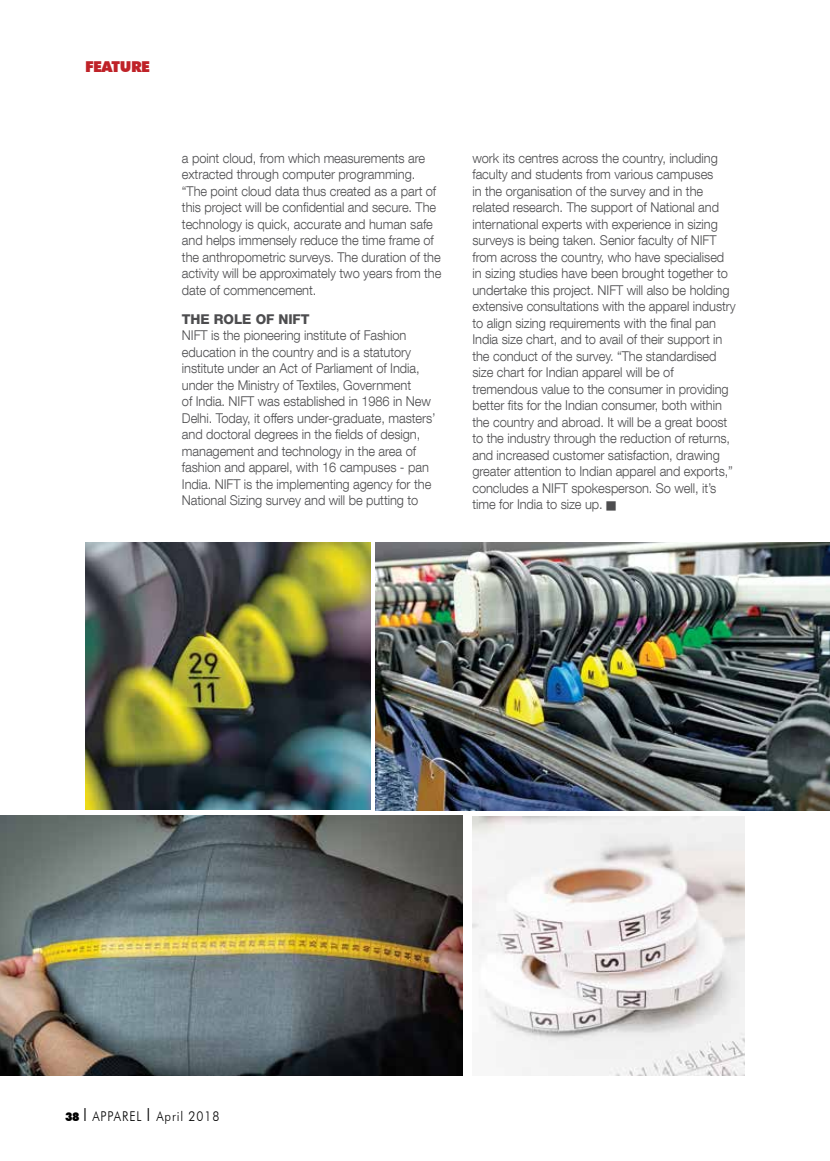
<style>
.page{position:relative;width:830px;height:1161px;background:#fff}
.page>*{position:absolute;margin:0;border:0;box-sizing:border-box;transform-origin:0 0}
.t1{font:900 15px "Futura BT";letter-spacing:-.03em;color:#bf2228}
.t2{font:300 13.5px/16.5px "Helvetica Neue LT Com";letter-spacing:-.005em;color:#4d4d4f;scale:.95 1}
.t3{font:300 13.5px "Futura BT";letter-spacing:.075em;color:#000;scale:.9 1}
.t4{font:800 13.5px "Helvetica Neue LT Com";letter-spacing:-.005em;color:#4d4d4f}
.s1{font-weight:900;font-size:12px}
.s2{font-size:18px}
</style>
<div class="page">
<img style="left:472px;top:816px;width:272px;height:260px">
<img style="left:85px;top:542px;width:285px;height:267px">
<img style="left:0;top:815px;width:462px;height:261px">
<img style="left:375px;top:542px;width:454px;height:268px">
<p class="t1" style="left:85px;top:58px;width:66px">FEATURE</p>
<p class="t2" style="left:182px;top:149px;width:274px">a point cloud, from which measurements are extracted through computer programming. “The point cloud data thus created as a part of this project will be confidential and secure. The technology is quick, accurate and human safe and helps immensely reduce the time frame of the anthropometric surveys. The duration of the activity will be approximately two years from the date of commencement.</p>
<p class="t4" style="left:182px;top:311px;width:129px">THE ROLE OF NIFT</p>
<p class="t2" style="left:182px;top:327px;width:268px">NIFT is the pioneering institute of Fashion education in the country and is a statutory institute under an Act of Parliament of India, under the Ministry of Textiles, Government<br>of India. NIFT was established in 1986 in New Delhi. Today, it offers under-graduate, masters’ and doctoral degrees in the fields of design, management and technology in the area of fashion and apparel, with 16 campuses - pan India. NIFT is the implementing agency for the National Sizing survey and will be putting to</p>
<p class="t2" style="left:472px;top:149px;width:279px">work its centres across the country, including faculty and students from various campuses<br>in the organisation of the survey and in the related research. The support of National and international experts with experience in sizing surveys is being taken. Senior faculty of NIFT from across the country, who have specialised in sizing studies have been brought together to undertake this project. NIFT will also be holding extensive consultations with the apparel industry to align sizing requirements with the final pan India size chart, and to avail of their support in the conduct of the survey. “The standardised size chart for Indian apparel will be of tremendous value to the consumer in providing better fits for the Indian consumer, both within the country and abroad. It will be a great boost to the industry through the reduction of returns, and increased customer satisfaction, drawing greater attention to Indian apparel and exports,” concludes a NIFT spokesperson. So well, it’s time for India to size up. ■</p>
<p class="t3" style="left:65px;top:1108px;width:173px"><span class="s1">38</span> <span class="s2">I</span> APPAREL <span class="s2">I</span> April 2018</p>
</div>
